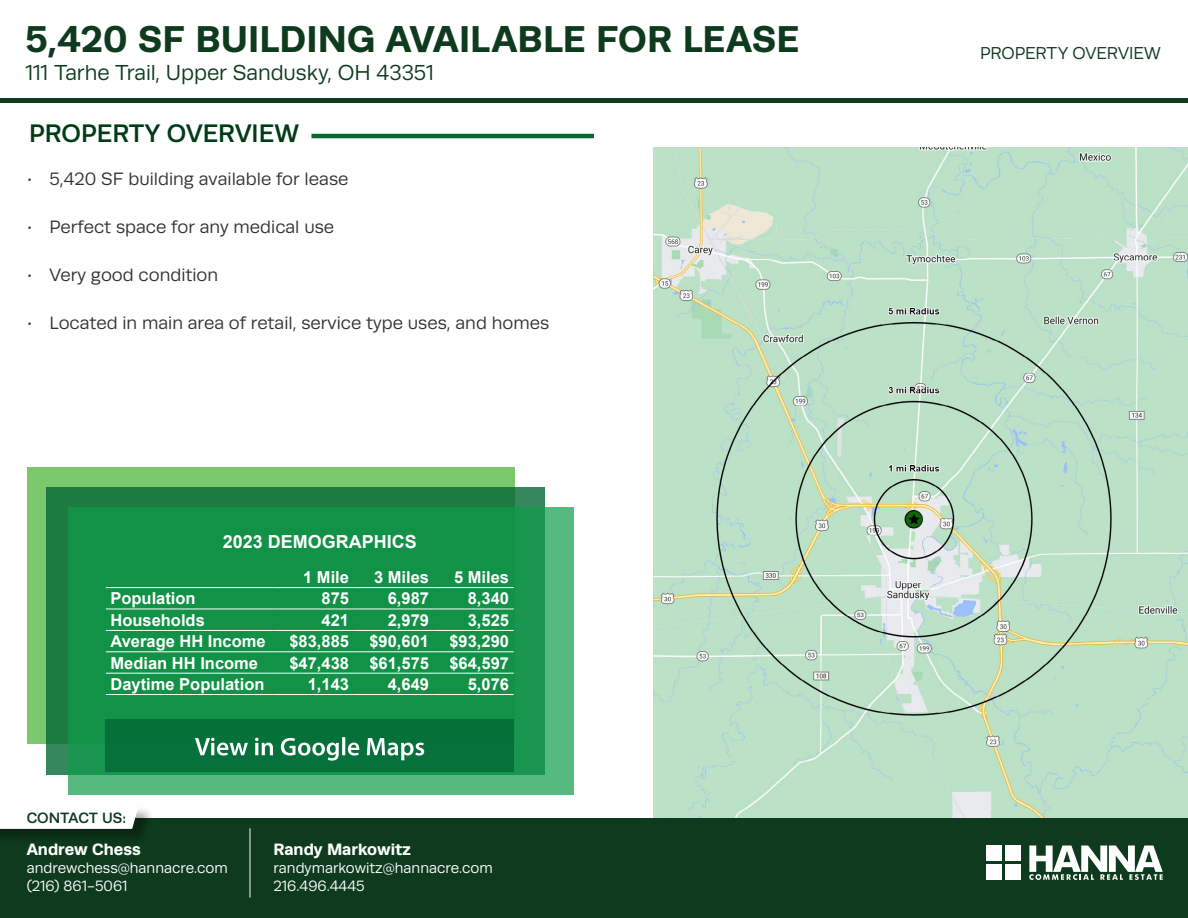
<style>
.page{position:relative;width:1188px;height:918px;background:#fff}
.page>*{position:absolute;margin:0;border:0;box-sizing:border-box;transform-origin:0 0}
.t1{font:700 37.5px "Runda";letter-spacing:.005em;color:#0e3b1d}
.t2{font:500 25.5px "Runda";color:#003c16}
.t3{font:21.75px "Runda";letter-spacing:-.005em;color:#0e3b1d}
.t4{font:18px "Runda";color:#333}
.t5{font:700 18px "Arial";color:#fff}
.t6{font:17.4px "Runda";letter-spacing:-.005em;color:#0e3b1d}
.t7{font:700 16.5px "Arial";color:#fff}
.t8{font:700 16.5px "Runda";color:#fff}
.t9{font:15px/18px "Runda";color:#fff}
.t10{font:500 15px "Runda";color:#0e3b1d}
</style>
<div class="page">
<img style="left:654px;top:147px;width:534px;height:672px">
<div style="left:27px;top:468px;width:487px;height:276px;background:#7bc76b"></div>
<svg style="left:46px;top:487px;width:499px;height:288px;background:#1d7b42"></svg>
<svg style="left:68px;top:507px;width:505px;height:288px;background:#1c984f"></svg>
<hr style="left:106px;top:587px;width:168px;height:1px;background:#fff">
<hr style="left:106px;top:609px;width:168px;height:1px;background:#fff">
<hr style="left:274px;top:609px;width:80px;height:1px;background:#fff">
<hr style="left:354px;top:609px;width:80px;height:1px;background:#fff">
<hr style="left:434px;top:609px;width:80px;height:1px;background:#fff">
<hr style="left:106px;top:630px;width:168px;height:1px;background:#fff">
<hr style="left:274px;top:630px;width:80px;height:1px;background:#fff">
<hr style="left:354px;top:630px;width:80px;height:1px;background:#fff">
<hr style="left:434px;top:630px;width:80px;height:1px;background:#fff">
<hr style="left:106px;top:651px;width:168px;height:1px;background:#fff">
<hr style="left:274px;top:651px;width:80px;height:1px;background:#fff">
<hr style="left:354px;top:651px;width:80px;height:1px;background:#fff">
<hr style="left:434px;top:651px;width:80px;height:1px;background:#fff">
<hr style="left:106px;top:673px;width:168px;height:1px;background:#fff">
<hr style="left:274px;top:673px;width:80px;height:1px;background:#fff">
<hr style="left:354px;top:673px;width:80px;height:1px;background:#fff">
<hr style="left:434px;top:673px;width:80px;height:1px;background:#fff">
<hr style="left:106px;top:694px;width:168px;height:1px;background:#fff">
<hr style="left:274px;top:694px;width:80px;height:1px;background:#fff">
<hr style="left:354px;top:694px;width:80px;height:1px;background:#fff">
<hr style="left:434px;top:694px;width:80px;height:1px;background:#fff">
<hr style="left:274px;top:587px;width:80px;height:1px;background:#fff">
<hr style="left:354px;top:587px;width:80px;height:1px;background:#fff">
<hr style="left:434px;top:587px;width:80px;height:1px;background:#fff">
<hr style="left:311px;top:134px;width:283px;height:4px;background:#036936">
<div style="left:106px;top:719px;width:408px;height:53px;background:#057139"></div>
<svg style="left:195px;top:737px;width:229px;height:24px"></svg>
<hr style="left:0;top:98px;width:1188px;height:4px;background:#0e3b1d">
<div style="left:0;top:819px;width:1188px;height:99px;background:#0e3b1d"></div>
<svg style="left:1029px;top:846px;width:134px;height:34px"></svg>
<div style="left:987px;top:845px;width:15px;height:16px;background:#fff"></div>
<div style="left:1005px;top:845px;width:16px;height:16px;background:#fff"></div>
<div style="left:987px;top:864px;width:15px;height:16px;background:#fff"></div>
<div style="left:1005px;top:864px;width:16px;height:16px;background:#fff"></div>
<div style="left:0;top:805px;width:154px;height:40px;background:#000;opacity:.35"></div>
<svg style="left:0;top:805px;width:139px;height:24px"></svg>
<hr style="left:250px;top:828px;width:1px;height:70px;background:#fff">
<h1 class="t1" style="left:25px;top:17px;width:775px">5,420 SF BUILDING AVAILABLE FOR LEASE</h1>
<h3 class="t3" style="left:25px;top:60px;width:410px">111 Tarhe Trail, Upper Sandusky, OH 43351</h3>
<h2 class="t2" style="left:29px;top:119px;width:271px">PROPERTY OVERVIEW</h2>
<p class="t4" style="left:27px;top:169px;width:323px">• 5,420 SF building available for lease</p>
<p class="t4" style="left:27px;top:217px;width:309px">• Perfect space for any medical use</p>
<p class="t4" style="left:27px;top:265px;width:193px">• Very good condition</p>
<p class="t4" style="left:27px;top:313px;width:524px">• Located in main area of retail, service type uses, and homes</p>
<p class="t5" style="left:223px;top:529px;width:196px">2023 DEMOGRAPHICS</p>
<p class="t7" style="left:303px;top:566px;width:47px">1 Mile</p>
<p class="t7" style="left:374px;top:566px;width:57px">3 Miles</p>
<p class="t7" style="left:454px;top:566px;width:57px">5 Miles</p>
<p class="t7" style="left:110px;top:587px;width:87px">Population</p>
<p class="t7" style="left:322px;top:587px;width:29px">875</p>
<p class="t7" style="left:388px;top:587px;width:43px">6,987</p>
<p class="t7" style="left:468px;top:587px;width:43px">8,340</p>
<p class="t7" style="left:110px;top:608px;width:96px">Households</p>
<p class="t7" style="left:322px;top:608px;width:29px">421</p>
<p class="t7" style="left:388px;top:608px;width:43px">2,979</p>
<p class="t7" style="left:468px;top:608px;width:43px">3,525</p>
<p class="t7" style="left:110px;top:630px;width:157px">Average HH Income</p>
<p class="t7" style="left:289px;top:630px;width:221px">$83,885 $90,601 $93,290</p>
<p class="t7" style="left:110px;top:651px;width:149px">Median HH Income</p>
<p class="t7" style="left:289px;top:651px;width:221px">$47,438 $61,575 $64,597</p>
<p class="t7" style="left:110px;top:672px;width:156px">Daytime Population</p>
<p class="t7" style="left:308px;top:672px;width:43px">1,143</p>
<p class="t7" style="left:388px;top:672px;width:43px">4,649</p>
<p class="t7" style="left:468px;top:672px;width:43px">5,076</p>
<p class="t10" style="left:27px;top:809px;width:101px">CONTACT US:</p>
<p class="t8" style="left:27px;top:839px;width:115px">Andrew Chess</p>
<p class="t9" style="left:27px;top:859px;width:203px">andrewchess@hannacre.com (216) 861-5061</p>
<p class="t8" style="left:274px;top:839px;width:139px">Randy Markowitz</p>
<p class="t9" style="left:274px;top:859px;width:221px">randymarkowitz@hannacre.com<br>216.496.4445</p>
<p class="t6" style="left:980px;top:43px;width:182px">PROPERTY OVERVIEW</p>
</div>
